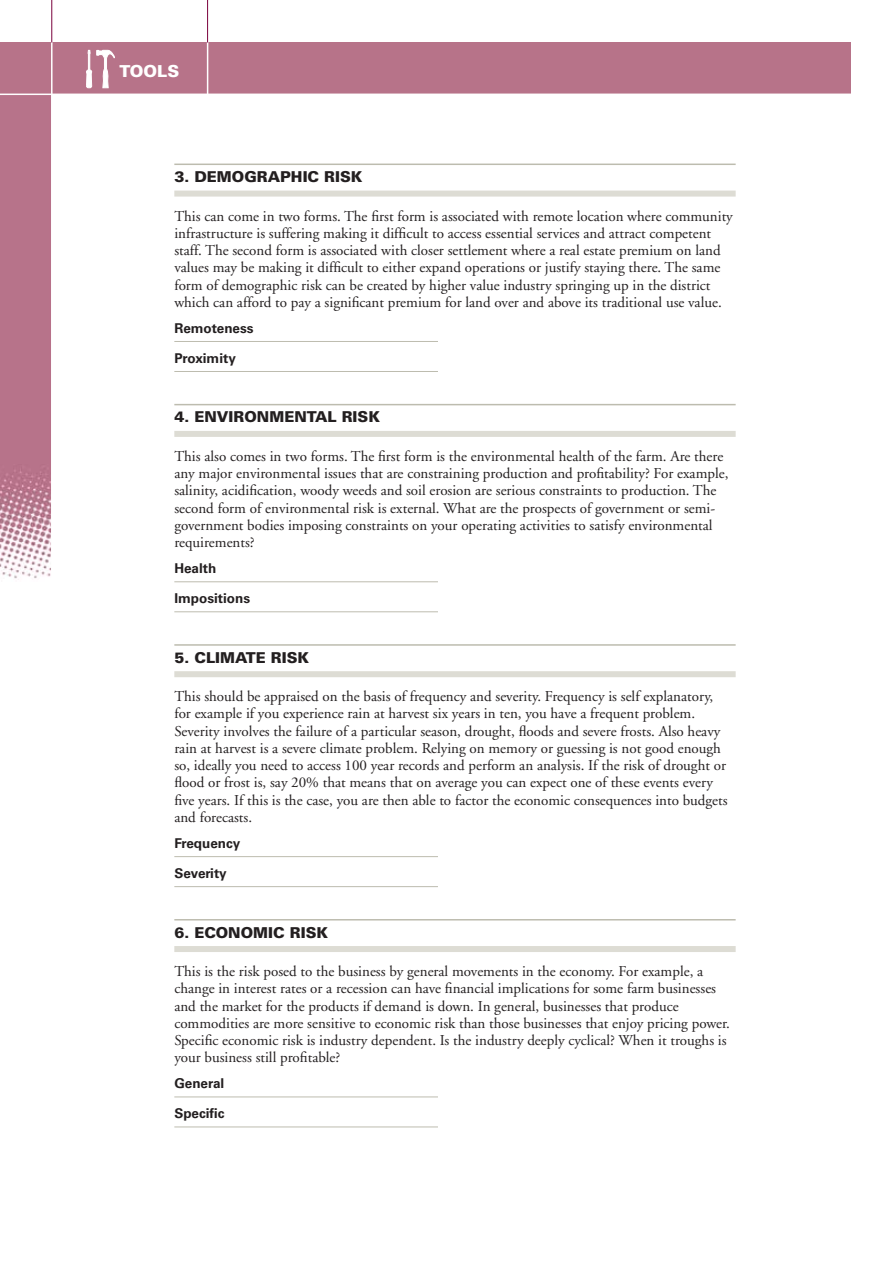
<style>
.page{position:relative;width:893px;height:1263px;background:#fff}
.page>*{position:absolute;margin:0;border:0;box-sizing:border-box;transform-origin:0 0}
.t1{font:900 16.5px "Univers";color:#fff}
.t2{font:15px/17.2px "Adobe Garamond";color:#231f20}
.t3{font:900 15px "Univers";color:#231f20}
.t4{font:700 13.5px "Univers";color:#231f20}
</style>
<div class="page">
<img style="left:0;top:95px;width:51px;height:485px">
<div style="left:0;top:43px;width:850px;height:51px;background:#b77389"></div>
<hr style="left:207px;top:42px;width:1px;height:54px;background:#fff">
<hr style="left:51px;top:39px;width:2px;height:538px;background:#fff">
<hr style="left:51px;top:0;width:1px;height:43px;background:#7a003c">
<hr style="left:207px;top:0;width:1px;height:43px;background:#7a003c">
<svg style="left:86px;top:50px;width:29px;height:38px"></svg>
<hr style="left:174px;top:164px;width:562px;height:1px;background:#bdbcaf">
<div style="left:174px;top:191px;width:562px;height:6px;background:#dddcd4"></div>
<hr style="left:174px;top:341px;width:264px;height:1px;background:#bdbcaf">
<hr style="left:174px;top:371px;width:264px;height:1px;background:#bdbcaf">
<hr style="left:174px;top:404px;width:562px;height:1px;background:#bdbcaf">
<div style="left:174px;top:431px;width:562px;height:6px;background:#dddcd4"></div>
<hr style="left:174px;top:581px;width:264px;height:1px;background:#bdbcaf">
<hr style="left:174px;top:611px;width:264px;height:1px;background:#bdbcaf">
<hr style="left:174px;top:644px;width:562px;height:2px;background:#bdbcaf">
<div style="left:174px;top:671px;width:562px;height:6px;background:#dddcd4"></div>
<hr style="left:174px;top:856px;width:264px;height:1px;background:#bdbcaf">
<hr style="left:174px;top:886px;width:264px;height:1px;background:#bdbcaf">
<hr style="left:174px;top:919px;width:562px;height:1px;background:#bdbcaf">
<div style="left:174px;top:946px;width:562px;height:6px;background:#dddcd4"></div>
<hr style="left:174px;top:1096px;width:264px;height:1px;background:#bdbcaf">
<hr style="left:174px;top:1126px;width:264px;height:1px;background:#bdbcaf">
<p class="t1" style="left:119px;top:61px;width:61px">TOOLS</p>
<p class="t3" style="left:174px;top:167px;width:190px">3. DEMOGRAPHIC RISK</p>
<p class="t2" style="left:174px;top:208px;width:560px">This can come in two forms. The first form is associated with remote location where community infrastructure is suffering making it difficult to access essential services and attract competent staff. The second form is associated with closer settlement where a real estate premium on land values may be making it difficult to either expand operations or justify staying there. The same form of demographic risk can be created by higher value industry springing up in the district which can afford to pay a significant premium for land over and above its traditional use value.</p>
<p class="t4" style="left:174px;top:320px;width:81px">Remoteness</p>
<p class="t4" style="left:174px;top:350px;width:63px">Proximity</p>
<p class="t3" style="left:174px;top:408px;width:207px">4. ENVIRONMENTAL RISK</p>
<p class="t2" style="left:174px;top:448px;width:556px">This also comes in two forms. The first form is the environmental health of the farm. Are there any major environmental issues that are constraining production and profitability? For example, salinity, acidification, woody weeds and soil erosion are serious constraints to production. The second form of environmental risk is external. What are the prospects of government or semi&shy;government bodies imposing constraints on your operating activities to satisfy environmental requirements?</p>
<p class="t4" style="left:174px;top:560px;width:44px">Health</p>
<p class="t4" style="left:174px;top:590px;width:77px">Impositions</p>
<p class="t3" style="left:174px;top:648px;width:136px">5. CLIMATE RISK</p>
<p class="t2" style="left:174px;top:688px;width:555px">This should be appraised on the basis of frequency and severity. Frequency is self explanatory, for example if you experience rain at harvest six years in ten, you have a frequent problem.<br>Severity involves the failure of a particular season, drought, floods and severe frosts. Also heavy rain at harvest is a severe climate problem. Relying on memory or guessing is not good enough so, ideally you need to access 100 year records and perform an analysis. If the risk of drought or flood or frost is, say 20% that means that on average you can expect one of these events every five years. If this is the case, you are then able to factor the economic consequences into budgets and forecasts.</p>
<p class="t4" style="left:174px;top:835px;width:68px">Frequency</p>
<p class="t4" style="left:174px;top:865px;width:54px">Severity</p>
<p class="t3" style="left:174px;top:923px;width:155px">6. ECONOMIC RISK</p>
<p class="t2" style="left:174px;top:963px;width:557px">This is the risk posed to the business by general movements in the economy. For example, a change in interest rates or a recession can have financial implications for some farm businesses and the market for the products if demand is down. In general, businesses that produce commodities are more sensitive to economic risk than those businesses that enjoy pricing power.<br>Specific economic risk is industry dependent. Is the industry deeply cyclical? When it troughs is your business still profitable?</p>
<p class="t4" style="left:174px;top:1075px;width:52px">General</p>
<p class="t4" style="left:174px;top:1105px;width:52px">Specific</p>
</div>
